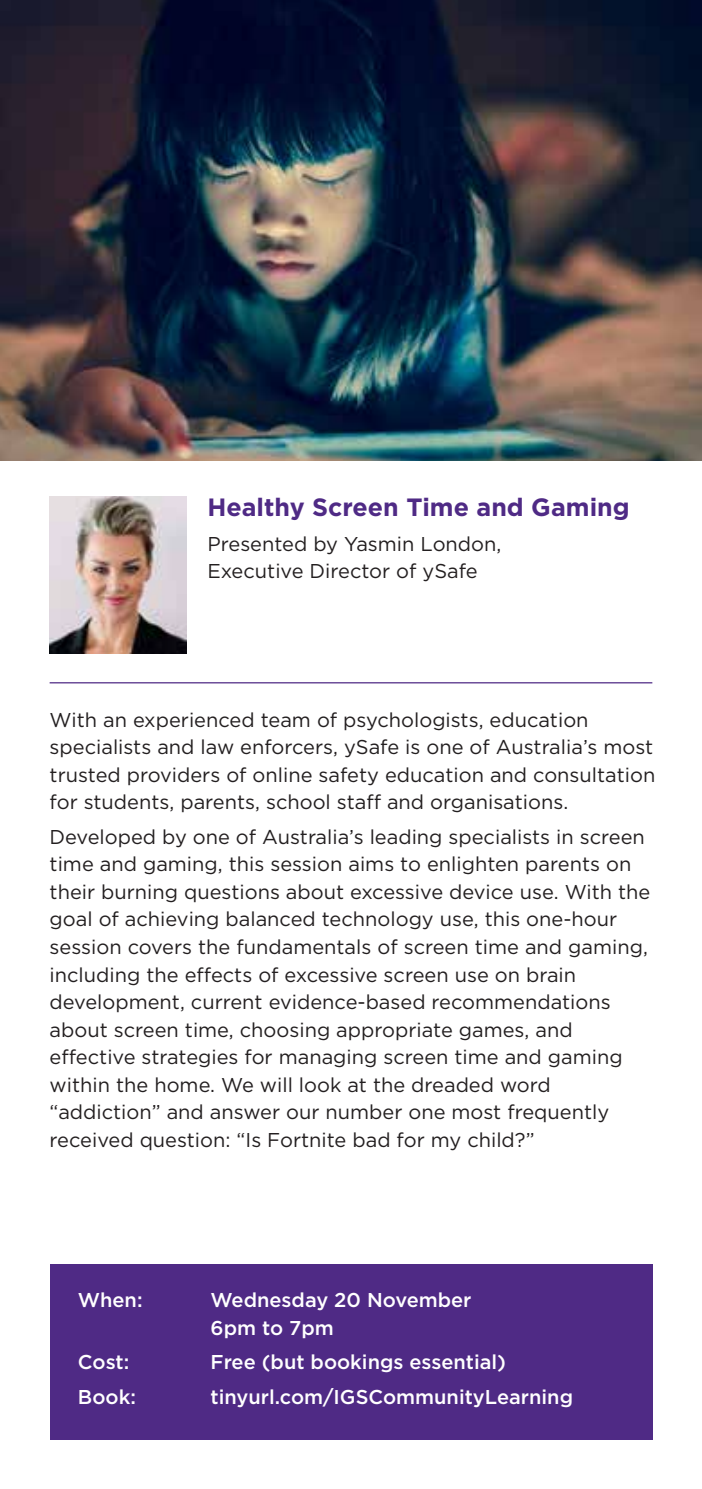
<style>
.page{position:relative;width:702px;height:1489px;background:#fff}
.page>*{position:absolute;margin:0;border:0;box-sizing:border-box;transform-origin:0 0}
.t1{font:700 25px "Gotham";color:#4f2a85}
.t2{font:20px/27.5px "Gotham";color:#231f20}
.t3{font:500 20px/27.5px "Gotham";color:#fff}
</style>
<div class="page">
<img style="left:0;top:0;width:702px;height:461px">
<div style="left:50px;top:1264px;width:602px;height:175px;background:#4f2a85"></div>
<hr style="left:50px;top:682px;width:602px;height:1px;background:#4f2a85">
<img style="left:50px;top:496px;width:136px;height:157px">
<p class="t1" style="left:207px;top:491px;width:424px">Healthy Screen Time and Gaming</p>
<p class="t2" style="left:207px;top:529px;width:295px">Presented by Yasmin London,<br>Executive Director of ySafe</p>
<p class="t2" style="left:50px;top:705px;width:607px">With an experienced team of psychologists, education specialists and law enforcers, ySafe is one of Australia’s most trusted providers of online safety education and consultation for students, parents, school staff and organisations.</p>
<p class="t2" style="left:50px;top:822px;width:602px">Developed by one of Australia’s leading specialists in screen time and gaming, this session aims to enlighten parents on their burning questions about excessive device use. With the goal of achieving balanced technology use, this one-hour session covers the fundamentals of screen time and gaming, including the effects of excessive screen use on brain development, current evidence-based recommendations about screen time, choosing appropriate games, and effective strategies for managing screen time and gaming within the home. We will look at the dreaded word “addiction” and answer our number one most frequently received question: “Is Fortnite bad for my child?”</p>
<p class="t3" style="left:78px;top:1285px;width:66px">When:</p>
<p class="t3" style="left:210px;top:1285px;width:262px">Wednesday 20 November<br>6pm to 7pm</p>
<p class="t3" style="left:78px;top:1347px;width:53px">Cost:</p>
<p class="t3" style="left:210px;top:1347px;width:297px">Free (but bookings essential)</p>
<p class="t3" style="left:78px;top:1382px;width:59px">Book:</p>
<p class="t3" style="left:210px;top:1382px;width:364px">tinyurl.com/IGSCommunityLearning</p>
</div>
